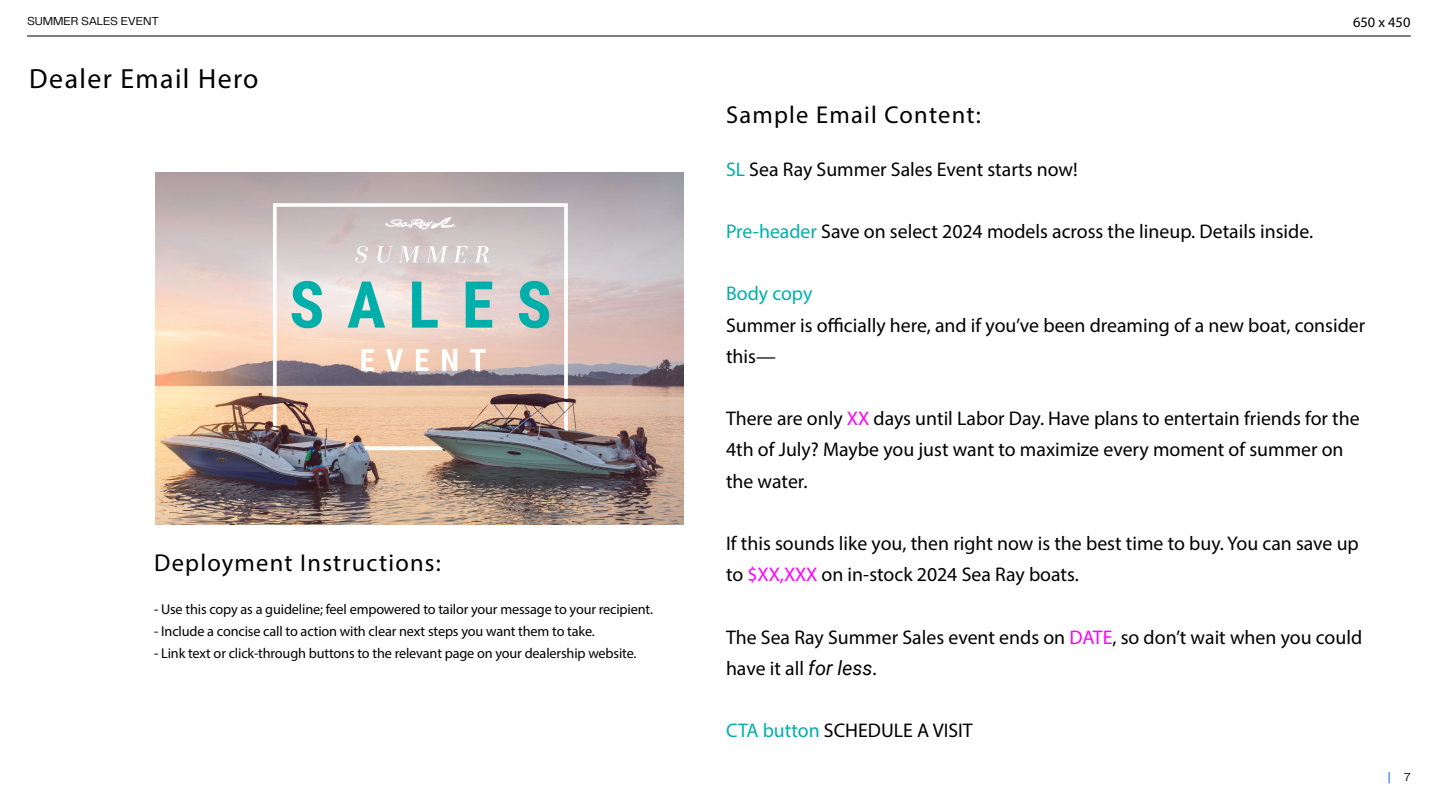
<style>
.page{position:relative;width:1440px;height:810px;background:#fff}
.page>*{position:absolute;margin:0;border:0;box-sizing:border-box;transform-origin:0 0}
.t1{font:27.83px "Myriad Pro";letter-spacing:.05em;color:#000}
.t2{font:24.53px "Myriad Pro";letter-spacing:.05em;color:#000}
.t3{font:19.8px/31.2px "Myriad Pro";color:#000}
.t4{font:19.8px "Myriad Pro";color:#00afaa}
.t5{font:14.48px "Myriad Pro";color:#000}
.t6{font:14.25px "Myriad Pro";letter-spacing:-.01em;color:#000}
.t7{font:12px "PP Telegraf";letter-spacing:-.015em;color:#000}
.t8{font:12px "PP Telegraf";color:#026afe}
.s1{color:#00afaa}
.s2{color:#f0f}
.s3{font-family:"Roboto";font-style:italic}
.s4{color:#000}
</style>
<div class="page">
<hr style="left:27px;top:36px;width:1384px;height:1px;background:#000">
<img style="left:156px;top:172px;width:527px;height:353px">
<p class="t7" style="left:27px;top:13px;width:134px">SUMMER SALES EVENT</p>
<h1 class="t1" style="left:29px;top:61px;width:231px">Dealer Email Hero</h1>
<p class="t2" style="left:154px;top:547px;width:288px">Deployment Instructions:</p>
<p class="t6" style="left:154px;top:600px;width:500px">- Use this copy as a guideline; feel empowered to tailor your message to your recipient.</p>
<p class="t6" style="left:154px;top:622px;width:442px">- Include a concise call to action with clear next steps you want them to take.</p>
<p class="t6" style="left:154px;top:644px;width:484px">- Link text or click-through buttons to the relevant page on your dealership website.</p>
<p class="t2" style="left:726px;top:99px;width:256px">Sample Email Content:</p>
<p class="t3" style="left:726px;top:153px;width:353px"><span class="s1">SL</span> Sea Ray Summer Sales Event starts now!</p>
<p class="t3" style="left:726px;top:216px;width:589px"><span class="s1">Pre-header</span> Save on select 2024 models across the lineup. Details inside.</p>
<p class="t5" style="left:1353px;top:13px;width:59px">650 x 450</p>
<p class="t4" style="left:726px;top:282px;width:88px">Body copy</p>
<p class="t3" style="left:726px;top:309px;width:641px">Summer is officially here, and if you’ve been dreaming of a new boat, consider this—</p>
<p class="t3" style="left:726px;top:403px;width:635px">There are only <span class="s2">XX</span> days until Labor Day. Have plans to entertain friends for the<br>4th of July? Maybe you just want to maximize every moment of summer on the water.</p>
<p class="t3" style="left:726px;top:528px;width:634px">If this sounds like you, then right now is the best time to buy. You can save up to <span class="s2">$XX,XXX</span> on in-stock 2024 Sea Ray boats.</p>
<p class="t3" style="left:726px;top:621px;width:638px">The Sea Ray Summer Sales event ends on <span class="s2">DATE</span>, so don’t wait when you could have it all <span class="s3">for less</span>.</p>
<p class="t3" style="left:726px;top:715px;width:248px"><span class="s1">CTA button</span> SCHEDULE A VISIT</p>
<p class="t8" style="left:1388px;top:769px;width:25px">| <span class="s4">7</span></p>
</div>
